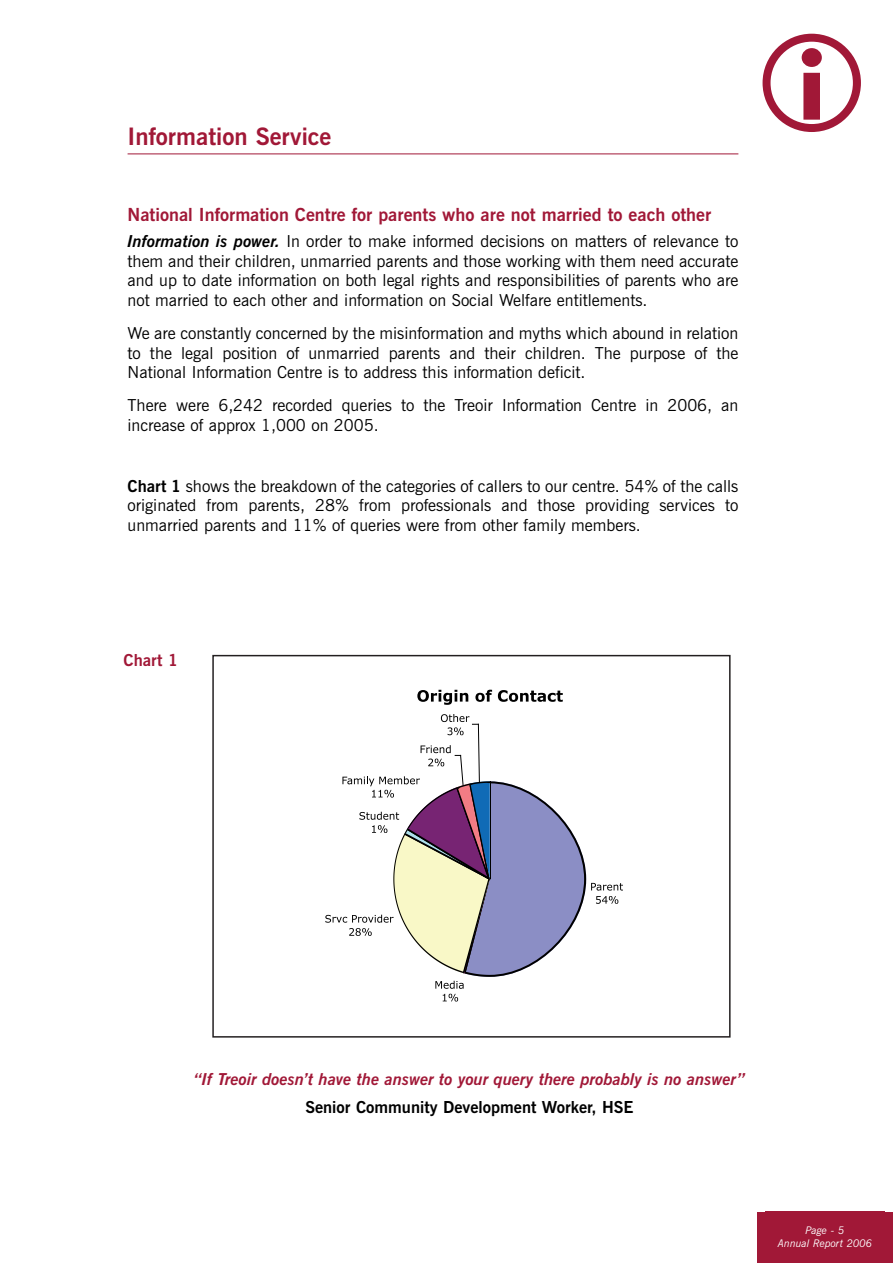
<style>
.page{position:relative;width:893px;height:1263px;background:#fff}
.page>*{position:absolute;margin:0;border:0;box-sizing:border-box;transform-origin:0 0}
.t1{font:700 24px "News Gothic BT";color:#a11837}
.t2{font:700 18px "News Gothic BT";color:#a11837}
.t3{font:16.5px/19.8px "News Gothic BT";color:#000;text-align:justify}
.t4{font:italic 700 16.5px "News Gothic BT";color:#a11837}
.t5{font:700 16.5px "News Gothic BT";color:#000}
.t6{font:700 16.5px "News Gothic BT";color:#a11837}
.t7{font:italic 10.5px/12.6px "News Gothic BT";color:#fff;text-align:center}
.s1{font-weight:700;font-style:italic}
.s2{font-weight:700}
</style>
<div class="page">
<hr style="left:128px;top:154px;width:610px;height:1px;background:#a11837">
<svg style="left:417px;top:690px;width:51px;height:15px"></svg>
<svg style="left:475px;top:690px;width:17px;height:12px"></svg>
<svg style="left:498px;top:690px;width:65px;height:12px"></svg>
<svg style="left:325px;top:714px;width:298px;height:287px"></svg>
<div style="left:757px;top:1212px;width:136px;height:51px;background:#a11837"></div>
<h1 class="t1" style="left:128px;top:128px;width:205px">Information Service</h1>
<p class="t2" style="left:128px;top:207px;width:585px">National Information Centre for parents who are not married to each other</p>
<p class="t3" style="left:128px;top:232px;width:612px"><span class="s1">Information is power.</span> In order to make informed decisions on matters of relevance to them and their children, unmarried parents and those working with them need accurate and up to date information on both legal rights and responsibilities of parents who are not married to each other and information on Social Welfare entitlements.</p>
<p class="t3" style="left:128px;top:324px;width:612px">We are constantly concerned by the misinformation and myths which abound in relation to the legal position of unmarried parents and their children. The purpose of the National Information Centre is to address this information deficit.</p>
<p class="t3" style="left:128px;top:397px;width:612px">There were 6,242 recorded queries to the Treoir Information Centre in 2006, an increase of approx 1,000 on 2005.</p>
<p class="t3" style="left:128px;top:477px;width:612px"><span class="s2">Chart 1</span> shows the breakdown of the categories of callers to our centre. 54% of the calls originated from parents, 28% from professionals and those providing services to unmarried parents and 11% of queries were from other family members.</p>
<p class="t6" style="left:124px;top:654px;width:56px">Chart 1</p>
<p class="t4" style="left:193px;top:1073px;width:553px">“If Treoir doesn’t have the answer to your query there probably is no answer”</p>
<p class="t5" style="left:305px;top:1101px;width:330px">Senior Community Development Worker, HSE</p>
<p class="t7" style="left:778px;top:1225px;width:96px">Page - 5<br>Annual Report 2006</p>
</div>
